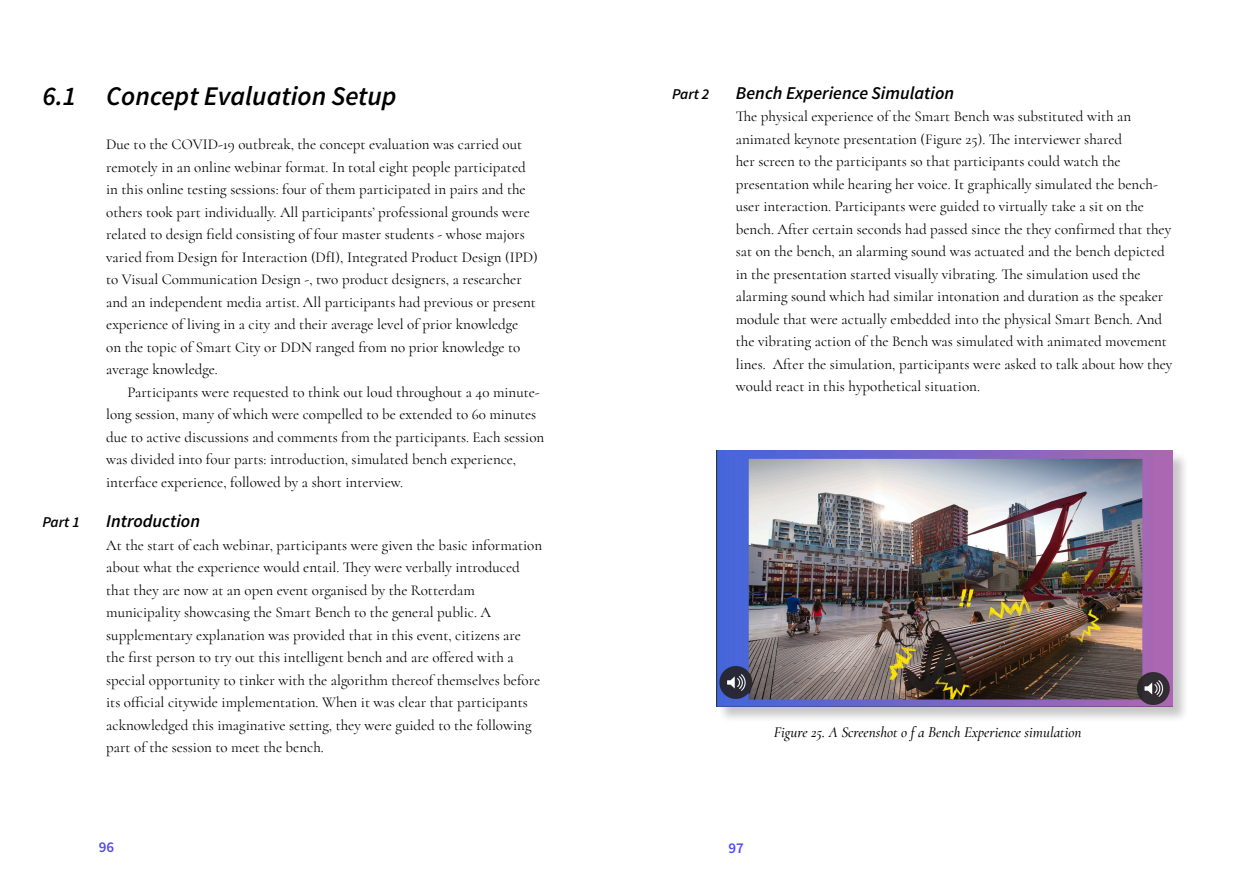
<style>
.page{position:relative;width:1259px;height:893px;background:#fff}
.page>*{position:absolute;margin:0;border:0;box-sizing:border-box;transform-origin:0 0}
.Subchapter_title{font:italic 600 27px "Source Sans Pro";color:#000}
.DR{font:italic 600 18px "Source Sans Pro";color:#000}
.Main_body{font:15px/22.5px "Cormorant";color:#000}
.Image_text{font:italic 500 15px "Cormorant";color:#000}
.DR-2{font:italic 600 15px "Source Sans Pro";color:#000}
.t1{font:600 15px "Source Sans Pro";color:#4f47fb}
</style>
<div class="page">
<div style="left:717px;top:452px;width:472px;height:271px;background:#231f20;opacity:.25"></div>
<img style="left:717px;top:451px;width:455px;height:255px">
<p class="Subchapter_title" style="left:42px;top:79px;width:355px">6.1 Concept Evaluation Setup</p>
<p class="Main_body" style="left:106px;top:133px;width:433px">Due to the COVID-19 outbreak, the concept evaluation was carried out remotely in an online webinar format. In total eight people participated in this online testing sessions: four of them participated in pairs and the others took part individually. All participants’ professional grounds were related to design field consisting of four master students - whose majors varied from Design for Interaction (DfI), Integrated Product Design (IPD) to Visual Communication Design -, two product designers, a researcher and an independent media artist. All participants had previous or present experience of living in a city and their average level of prior knowledge<br>on the topic of Smart City or DDN ranged from no prior knowledge to average knowledge.</p>
<p class="Main_body" style="left:106px;top:381px;width:439px;text-indent:21px">Participants were requested to think out loud throughout a 40 minute&shy;long session, many of which were compelled to be extended to 60 minutes due to active discussions and comments from the participants. Each session was divided into four parts: introduction, simulated bench experience, interface experience, followed by a short interview.</p>
<p class="DR-2" style="left:42px;top:513px;width:39px">Part 1</p>
<p class="DR" style="left:106px;top:510px;width:95px">Introduction</p>
<p class="Main_body" style="left:106px;top:534px;width:437px">At the start of each webinar, participants were given the basic information about what the experience would entail. They were verbally introduced that they are now at an open event organised by the Rotterdam municipality showcasing the Smart Bench to the general public. A supplementary explanation was provided that in this event, citizens are the first person to try out this intelligent bench and are offered with a special opportunity to tinker with the algorithm thereof themselves before its official citywide implementation. When it was clear that participants acknowledged this imaginative setting, they were guided to the following part of the session to meet the bench.</p>
<p class="DR-2" style="left:672px;top:84px;width:39px">Part 2</p>
<p class="DR" style="left:736px;top:81px;width:220px">Bench Experience Simulation</p>
<p class="Main_body" style="left:736px;top:105px;width:438px">The physical experience of the Smart Bench was substituted with an animated keynote presentation (Figure 25). The interviewer shared<br>her screen to the participants so that participants could watch the presentation while hearing her voice. It graphically simulated the bench&shy;user interaction. Participants were guided to virtually take a sit on the bench. After certain seconds had passed since the they confirmed that they sat on the bench, an alarming sound was actuated and the bench depicted in the presentation started visually vibrating. The simulation used the alarming sound which had similar intonation and duration as the speaker module that were actually embedded into the physical Smart Bench. And the vibrating action of the Bench was simulated with animated movement lines. After the simulation, participants were asked to talk about how they would react in this hypothetical situation.</p>
<p class="Image_text" style="left:774px;top:723px;width:309px">Figure 25. A Screenshot o f a Bench Experience simulation</p>
<p class="t1" style="left:99px;top:838px;width:17px">96</p>
<p class="t1" style="left:728px;top:839px;width:17px">97</p>
</div>
